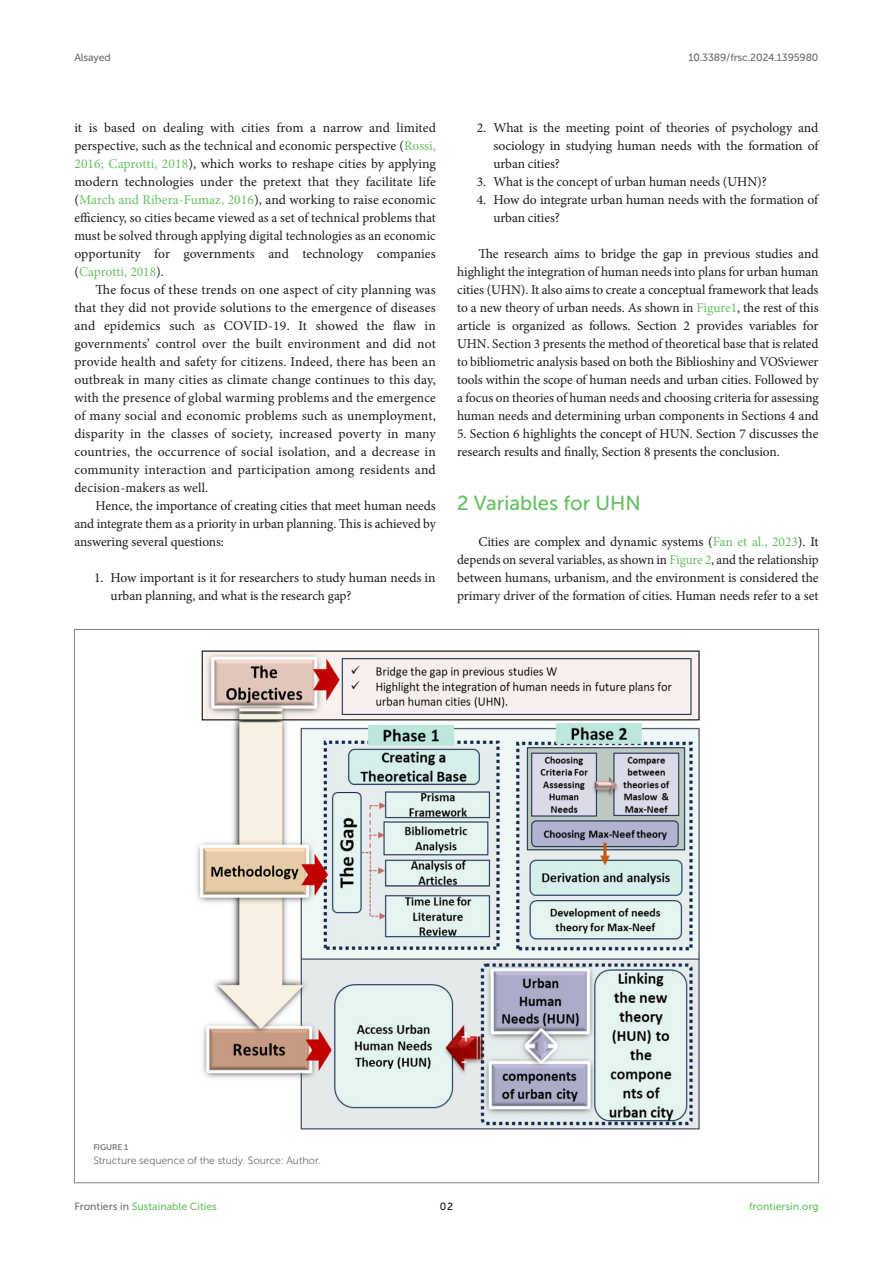
<style>
.page{position:relative;width:893px;height:1263px;background:#fff}
.page>*{position:absolute;margin:0;border:0;box-sizing:border-box;transform-origin:0 0}
.HEAD_1{font:20.25px "Museo Sans 500";color:#65c161}
.TEXT{font:13.5px/18px "Minion Pro";letter-spacing:-.005em;color:#1b1c1b;text-align:justify}
.TEXT_FLUSH{font:13.5px/18px "Minion Pro";letter-spacing:-.01em;color:#1b1c1b;text-align:justify}
.NL_MID{font:13.5px/18px "Minion Pro";letter-spacing:-.01em;color:#1b1c1b;text-align:justify}
.NL_ABV{font:13.5px/18px "Minion Pro";letter-spacing:-.01em;color:#1b1c1b}
.NL_BLW{font:13.5px/18px "Minion Pro";letter-spacing:-.005em;color:#1b1c1b}
.t1{font:10.5px "Museo Sans 500";color:#65c161}
.FIG_LEG{font:10.5px "Museo Sans 300";letter-spacing:-.01em;color:#706f70}
.t2{font:10.5px "Museo Sans 500";letter-spacing:-.015em;color:#706f70}
.t3{font:10.5px "Museo Sans 500";color:#1b1c1b}
.FIG_HD{font:8.25px "Museo Sans 700";letter-spacing:-.01em;color:#7e7f7f}
.s1{color:#65c161}
.s2{color:#706f70}
</style>
<div class="page">
<img style="left:196px;top:650px;width:504px;height:480px">
<p class="t2" style="left:74px;top:51px;width:38px">Alsayed</p>
<p class="t2" style="left:688px;top:51px;width:132px">10.3389/frsc.2024.1395980</p>
<p class="TEXT" style="left:74px;top:119px;width:363px">it is based on dealing with cities from a narrow and limited perspective, such as the technical and economic perspective (<span class="s1">Rossi, 2016; Caprotti, 2018</span>), which works to reshape cities by applying modern technologies under the pretext that they facilitate life (<span class="s1">March and Ribera-Fumaz, 2016</span>), and working to raise economic efficiency, so cities became viewed as a set of technical problems that must be solved through applying digital technologies as an economic opportunity for governments and technology companies (<span class="s1">Caprotti, 2018</span>).</p>
<p class="TEXT" style="left:74px;top:281px;width:363px;text-indent:21px">The focus of these trends on one aspect of city planning was that they did not provide solutions to the emergence of diseases and epidemics such as COVID-19. It showed the flaw in governments’ control over the built environment and did not provide health and safety for citizens. Indeed, there has been an outbreak in many cities as climate change continues to this day, with the presence of global warming problems and the emergence of many social and economic problems such as unemployment, disparity in the classes of society, increased poverty in many countries, the occurrence of social isolation, and a decrease in community interaction and participation among residents and decision-makers as well.</p>
<p class="TEXT" style="left:74px;top:497px;width:363px;text-indent:21px">Hence, the importance of creating cities that meet human needs and integrate them as a priority in urban planning. This is achieved by answering several questions:</p>
<p class="NL_ABV" style="left:111px;top:569px;width:326px;text-indent:-16px">1. How important is it for researchers to study human needs in urban planning, and what is the research gap?</p>
<p class="NL_MID" style="left:493px;top:119px;width:327px;text-indent:-16px">2. What is the meeting point of theories of psychology and sociology in studying human needs with the formation of urban cities?</p>
<p class="NL_MID" style="left:477px;top:173px;width:291px">3. What is the concept of urban human needs (UHN)?</p>
<p class="NL_BLW" style="left:493px;top:191px;width:326px;text-indent:-16px">4. How do integrate urban human needs with the formation of urban cities?</p>
<p class="TEXT" style="left:457px;top:245px;width:363px;text-indent:21px">The research aims to bridge the gap in previous studies and highlight the integration of human needs into plans for urban human cities (UHN). It also aims to create a conceptual framework that leads to a new theory of urban needs. As shown in <span class="s1">Figure1</span>, the rest of this article is organized as follows. Section 2 provides variables for UHN. Section 3 presents the method of theoretical base that is related to bibliometric analysis based on both the Biblioshiny and VOSviewer tools within the scope of human needs and urban cities. Followed by a focus on theories of human needs and choosing criteria for assessing human needs and determining urban components in Sections 4 and</p>
<p class="TEXT" style="left:457px;top:425px;width:363px">5. Section 6 highlights the concept of HUN. Section 7 discusses the research results and finally, Section 8 presents the conclusion.</p>
<p class="HEAD_1" style="left:457px;top:492px;width:185px">2 Variables for UHN</p>
<p class="TEXT_FLUSH" style="left:457px;top:533px;width:363px;text-indent:21px">Cities are complex and dynamic systems (<span class="s1">Fan et al., 2023</span>). It depends on several variables, as shown in <span class="s1">Figure 2</span>, and the relationship between humans, urbanism, and the environment is considered the primary driver of the formation of cities. Human needs refer to a set</p>
<p class="FIG_HD" style="left:93px;top:1143px;width:37px">FIGURE 1</p>
<p class="FIG_LEG" style="left:93px;top:1154px;width:229px">Structure sequence of the study. Source: Author.</p>
<p class="t1" style="left:74px;top:1200px;width:144px"><span class="s2">Frontiers in</span> Sustainable Cities</p>
<p class="t3" style="left:440px;top:1200px;width:15px">02</p>
<p class="t1" style="left:749px;top:1200px;width:71px">frontiersin.org</p>
</div>
